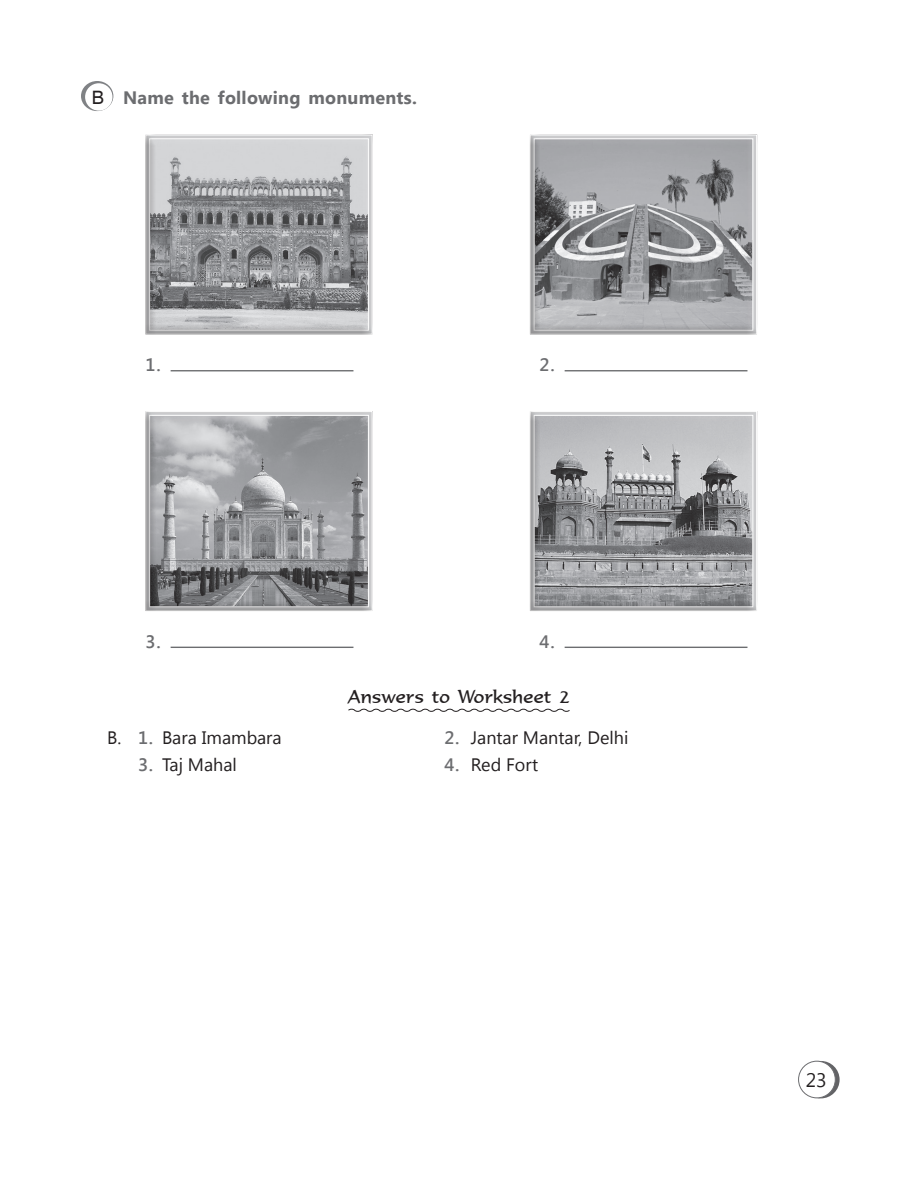
<style>
.page{position:relative;width:918px;height:1188px;background:#fff}
.page>*{position:absolute;margin:0;border:0;box-sizing:border-box;transform-origin:0 0}
.t1{font:19.5px "Segoe UI";color:#231f20}
.t2{font:18.45px "Helvetica";color:#231f20}
.indent_only{font:18px "Segoe UI";color:#231f20}
.Worksheet_test_1{font:700 18px "Segoe UI";letter-spacing:.015em;color:#6c6d70}
.Ans_worksheet_1{font:18px "Formal 436 BT";letter-spacing:.015em;color:#231f20}
.Exercise_2{font:600 18px "Segoe UI";color:#6c6d70}
.s1{font-family:"France Plain"}
.s2{font-weight:600;color:#6c6d70}
</style>
<div class="page">
<svg style="left:802px;top:1061px;width:38px;height:37px"></svg>
<div style="left:799px;top:1061px;width:36px;height:37px;background:#fff;border-radius:50%"></div>
<div style="left:798px;top:1061px;width:38px;height:37px;border:1px solid #6c6d70;border-radius:50%"></div>
<svg style="left:348px;top:708px;width:222px;height:4px"></svg>
<svg style="left:81px;top:81px;width:32px;height:30px"></svg>
<div style="left:85px;top:83px;width:27px;height:28px;background:#fff;border-radius:50%"></div>
<div style="left:135px;top:127px;width:245px;height:218px;background:#231f20;opacity:.39"></div>
<div style="left:519px;top:127px;width:246px;height:218px;background:#231f20;opacity:.39"></div>
<hr style="left:171px;top:370px;width:182px;height:1px;background:#6c6d70">
<hr style="left:565px;top:370px;width:182px;height:1px;background:#6c6d70">
<div style="left:135px;top:403px;width:245px;height:219px;background:#231f20;opacity:.39"></div>
<div style="left:519px;top:403px;width:246px;height:219px;background:#231f20;opacity:.39"></div>
<hr style="left:171px;top:647px;width:182px;height:1px;background:#6c6d70">
<hr style="left:565px;top:647px;width:182px;height:1px;background:#6c6d70">
<p class="t2" style="left:92px;top:87px;width:14px">B</p>
<p class="Worksheet_test_1" style="left:123px;top:85px;width:295px">Name the following monuments.</p>
<p class="Exercise_2" style="left:146px;top:352px;width:17px">1.</p>
<p class="Exercise_2" style="left:540px;top:352px;width:17px">2.</p>
<p class="Exercise_2" style="left:146px;top:629px;width:17px">3.</p>
<p class="Exercise_2" style="left:540px;top:629px;width:17px">4.</p>
<p class="Ans_worksheet_1" style="left:349px;top:685px;width:222px">Answers to Worksheet <span class="s1">2</span></p>
<p class="indent_only" style="left:107px;top:725px;width:176px">B. <span class="s2">1.</span> Bara Imambara</p>
<p class="indent_only" style="left:444px;top:725px;width:186px"><span class="s2">2.</span> Jantar Mantar, Delhi</p>
<p class="indent_only" style="left:138px;top:753px;width:101px"><span class="s2">3.</span> Taj Mahal</p>
<p class="indent_only" style="left:444px;top:753px;width:96px"><span class="s2">4.</span> Red Fort</p>
<p class="t1" style="left:806px;top:1066px;width:23px">23</p>
</div>
